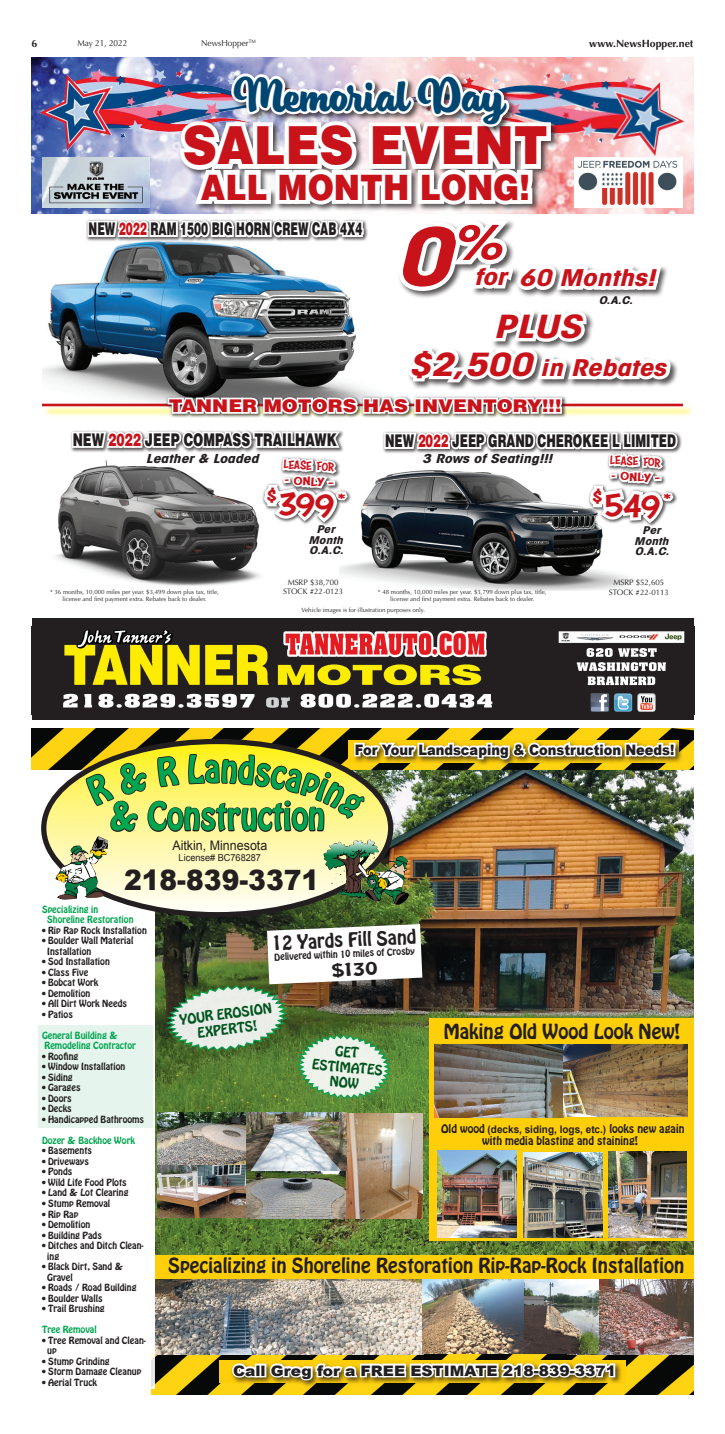
<style>
.page{position:relative;width:725px;height:1434px;background:#fff}
.page>*{position:absolute;margin:0;border:0;box-sizing:border-box;transform-origin:0 0}
.t1{font:italic 700 condensed 78.75px "ITC Avant Garde Std";color:#c8131b;scale:1.28 1}
.t2{font:900 52.5px "Helvetica LT Std";color:#c8131b;scale:.9 1}
.t3{font:45.5px "Eds Market Bold Script";color:#004670;scale:.9 1}
.t4{font:900 35px "Helvetica LT Std";color:#c8131b;scale:.9 1}
.t5{font:35px "Astounder Squared BB";color:#c8131b;scale:1.2 1}
.t6{font:34.12px "Hobo";color:#00a54f;scale:.89 1}
.t7{font:italic 700 condensed 31.5px "ITC Avant Garde Std";color:#c8131b;scale:1.28 1}
.t8{font:900 28px "Arial";color:#231f20;scale:.95 1}
.t9{font:italic 700 condensed 22.75px "ITC Avant Garde Std";color:#c8131b;scale:1.28 1}
.t10{font:18.38px "Hobo";color:#231f20}
.t11{font:900 17.5px "Helvetica LT Std";color:#231f20;scale:.65 1}
.t12{font:900 17.5px "Helvetica LT Std";color:#231f20;scale:.6 1}
.t13{font:900 17.5px "Helvetica LT Std";color:#231f20;scale:.7 1}
.t14{font:900 17.5px "Helvetica LT Std";color:#c8131b;scale:1.1 1}
.t15{font:17.5px "Hobo Std";color:#231f20}
.t16{font:15.75px "Hobo Std";color:#231f20;scale:1.37 1}
.t17{font:900 14.44px "Arial";color:#231f20;scale:.9 1}
.t18{font:900 14.44px "Arial";color:#231f20;scale:1.07 1}
.t19{font:13.12px "Astounder Squared BB";color:#c8131b;scale:1.1 1}
.t20{font:13.12px "Arial";color:#231f20;scale:.95 1}
.t21{font:12.6px/15.1px "Hobo Std";color:#00551f;text-align:center}
.t22{font:italic 700 condensed 12.25px "ITC Avant Garde Std";color:#231f20;scale:1.28 1}
.t23{font:700 10.5px "Arial";color:#231f20;scale:.95 1}
.t24{font:italic 700 condensed 10.5px/10.5px "ITC Avant Garde Std";color:#231f20;text-align:center;scale:1.28 1}
.t25{font:10.5px "Hobo Std";color:#231f20}
.t26{font:700 10.5px "Optima LT Std";color:#231f20}
.t27{font:9.62px "Arial";color:#231f20;scale:.95 1}
.t28{font:8.75px/10.5px "Hobo Std";color:#231f20}
.t29{font:8.75px/10.5px "Hobo Std";color:#00a54f}
.t30{font:8.75px "Optima LT Std";color:#231f20;scale:.95 1}
.t31{font:7.88px/9.5px "Optima LT Std";color:#231f20;text-align:center}
.t32{font:6.12px/7.4px "Optima LT Std";color:#231f20;text-align:center}
.s1{color:#c8131b}
.s2{font-size:31.5px}
.s3{font-family:"Hobo Std";font-weight:400}
</style>
<div class="page">
<img style="left:155px;top:769px;width:538px;height:485px">
<div style="left:429px;top:1018px;width:264px;height:222px;background:#fece08"></div>
<img style="left:32px;top:728px;width:661px;height:41px">
<img style="left:152px;top:1353px;width:541px;height:41px">
<div style="left:38px;top:898px;width:117px;height:490px;background:#fff"></div>
<div style="left:219px;top:1360px;width:406px;height:22px;background:#fece08"></div>
<div style="left:230px;top:1360px;width:392px;height:27px;background:#231f20;opacity:.75"></div>
<svg style="left:230px;top:1360px;width:30px;height:20px"></svg>
<div style="left:255px;top:1363px;width:6px;height:14px;border:3px solid #fff"></div>
<div style="left:260px;top:1363px;width:6px;height:14px;border:3px solid #fff"></div>
<svg style="left:267px;top:1353px;width:350px;height:31px;background:#cebb6d"></svg>
<img style="left:157px;top:1112px;width:90px;height:105px">
<img style="left:247px;top:1170px;width:99px;height:48px">
<img style="left:346px;top:1112px;width:76px;height:106px">
<img style="left:155px;top:1278px;width:412px;height:75px">
<img style="left:567px;top:1278px;width:126px;height:75px">
<div style="left:155px;top:1254px;width:538px;height:24px;background:#fece08"></div>
<img style="left:246px;top:1112px;width:100px;height:58px">
<svg style="left:44px;top:741px;width:26px;height:159px"></svg>
<img style="left:55px;top:836px;width:15px;height:63px">
<img style="left:434px;top:1044px;width:253px;height:73px">
<img style="left:523px;top:1152px;width:80px;height:84px">
<img style="left:608px;top:1151px;width:78px;height:85px">
<img style="left:437px;top:1150px;width:79px;height:87px">
<img style="left:56px;top:485px;width:14px;height:78px">
<img style="left:42px;top:283px;width:28px;height:124px">
<img style="left:32px;top:58px;width:661px;height:155px">
<img style="left:40px;top:72px;width:30px;height:78px">
<div style="left:44px;top:405px;width:649px;height:12px;background:#fff101;opacity:.75"></div>
<hr style="left:42px;top:403px;width:640px;height:3px;background:#c8131b">
<div style="left:32px;top:626px;width:662px;height:88px;background:#231f20"></div>
<img style="left:70px;top:57px;width:609px;height:1043px">
<img style="left:574px;top:157px;width:108px;height:50px">
<img style="left:42px;top:157px;width:107px;height:50px">
<p class="t26" style="left:32px;top:37px;width:7px">6</p>
<p class="t30" style="left:77px;top:38px;width:54px">May 21, 2022</p>
<p class="t30" style="left:201px;top:38px;width:59px">NewsHopper<sup>TM</sup></p>
<p class="t26" style="left:589px;top:37px;width:106px">www.NewsHopper.net</p>
<h3 class="t3" style="left:235px;top:68px;width:300px">Memorial Day</h3>
<h2 class="t2" style="left:183px;top:111px;width:407px">SALES EVENT</h2>
<h3 class="t4" style="left:201px;top:164px;width:367px">ALL MONTH LONG!</h3>
<h3 class="t12" style="left:89px;top:217px;width:457px">NEW <span class="s1">2022</span> RAM 1500 BIG HORN CREW CAB 4X4</h3>
<h1 class="t1" style="left:394px;top:207px;width:86px">0<sup>%</sup></h1>
<h3 class="t9" style="left:474px;top:263px;width:143px">for 60 Months!</h3>
<h3 class="t7" style="left:493px;top:306px;width:70px">PLUS</h3>
<h3 class="t9" style="left:408px;top:353px;width:203px"><span class="s2">$2,500</span> in Rebates</h3>
<p class="t24" style="left:598px;top:295px;width:28px">O.A.C.</p>
<h3 class="t14" style="left:169px;top:394px;width:358px">TANNER MOTORS HAS INVENTORY!!!</h3>
<h3 class="t13" style="left:73px;top:428px;width:379px">NEW <span class="s1">2022</span> JEEP COMPASS TRAILHAWK</h3>
<h3 class="t11" style="left:385px;top:429px;width:449px">NEW <span class="s1">2022</span> JEEP GRAND CHEROKEE L LIMITED</h3>
<h3 class="t22" style="left:146px;top:451px;width:90px">Leather &amp; Loaded</h3>
<h3 class="t22" style="left:422px;top:451px;width:103px">3 Rows of Seating!!!</h3>
<h3 class="t19" style="left:610px;top:452px;width:48px;rotate:3deg">LEASE FOR</h3>
<h3 class="t19" style="left:611px;top:468px;width:46px;rotate:3deg">- ONLY -</h3>
<h3 class="t19" style="left:284px;top:457px;width:48px;rotate:3deg">LEASE FOR</h3>
<h3 class="t19" style="left:285px;top:473px;width:46px;rotate:3deg">- ONLY -</h3>
<h3 class="t5" style="left:268px;top:483px;width:67px;rotate:3deg"><sup>$</sup>399<sup>*</sup></h3>
<h3 class="t5" style="left:593px;top:484px;width:67px;rotate:3deg"><sup>$</sup>549<sup>*</sup></h3>
<p class="t24" style="left:308px;top:524px;width:29px">Per<br>Month<br>O.A.C.</p>
<p class="t24" style="left:634px;top:525px;width:29px">Per<br>Month<br>O.A.C.</p>
<p class="t31" style="left:283px;top:577px;width:62px">MSRP $38,700<br>STOCK #22-0123</p>
<p class="t31" style="left:608px;top:578px;width:62px">MSRP $52,605<br>STOCK #22-0113</p>
<p class="t32" style="left:50px;top:588px;width:170px">* 36 months, 10,000 miles per year. $3,499 down plus tax, title, license and first payment extra. Rebates back to dealer.</p>
<p class="t32" style="left:378px;top:588px;width:170px">* 48 months, 10,000 miles per year. $3,799 down plus tax, title, license and first payment extra. Rebates back to dealer.</p>
<p class="t32" style="left:301px;top:607px;width:125px">Vehicle images is for illustration purposes only.</p>
<h3 class="t6" style="left:110px;top:792px;width:243px">&amp; Construction</h3>
<h3 class="t20" style="left:172px;top:836px;width:101px">Aitkin, Minnesota</h3>
<p class="t27" style="left:179px;top:851px;width:88px">License# BC768287</p>
<h3 class="t8" style="left:124px;top:859px;width:207px">218-839-3371</h3>
<h3 class="t17" style="left:355px;top:739px;width:356px">For Your Landscaping &amp; Construction Needs!</h3>
<p class="t29" style="left:47px;top:904px;width:88px;text-indent:-5px">Specializing in<br>Shoreline Restoration</p>
<p class="t28" style="left:42px;top:925px;width:106px">• Rip Rap Rock Installation</p>
<p class="t28" style="left:47px;top:935px;width:88px;text-indent:-5px">• Boulder Wall Material<br>Installation</p>
<p class="t28" style="left:42px;top:956px;width:69px">• Sod Installation</p>
<p class="t28" style="left:42px;top:967px;width:48px">• Class Five</p>
<p class="t28" style="left:42px;top:977px;width:58px">• Bobcat Work</p>
<p class="t28" style="left:42px;top:988px;width:50px">• Demolition</p>
<p class="t28" style="left:42px;top:998px;width:86px">• All Dirt Work Needs</p>
<p class="t28" style="left:42px;top:1009px;width:32px">• Patios</p>
<p class="t29" style="left:42px;top:1030px;width:95px">General Building &amp;<br>Remodeling Contractor</p>
<p class="t28" style="left:42px;top:1051px;width:38px">• Roofing</p>
<p class="t28" style="left:42px;top:1061px;width:85px">• Window Installation</p>
<p class="t28" style="left:42px;top:1072px;width:32px">• Siding</p>
<p class="t28" style="left:42px;top:1082px;width:40px">• Garages</p>
<p class="t28" style="left:42px;top:1093px;width:31px">• Doors</p>
<p class="t28" style="left:42px;top:1103px;width:31px">• Decks</p>
<p class="t28" style="left:42px;top:1114px;width:104px">• Handicapped Bathrooms</p>
<p class="t29" style="left:42px;top:1135px;width:94px">Dozer &amp; Backhoe Work</p>
<p class="t28" style="left:42px;top:1145px;width:52px">• Basements</p>
<p class="t28" style="left:42px;top:1156px;width:48px">• Driveways</p>
<p class="t28" style="left:42px;top:1166px;width:32px">• Ponds</p>
<p class="t28" style="left:42px;top:1177px;width:86px">• Wild Life Food Plots</p>
<p class="t28" style="left:42px;top:1187px;width:88px">• Land &amp; Lot Clearing</p>
<p class="t28" style="left:42px;top:1198px;width:70px">• Stump Removal</p>
<p class="t28" style="left:42px;top:1208px;width:38px">• Rip Rap</p>
<p class="t28" style="left:42px;top:1219px;width:50px">• Demolition</p>
<p class="t28" style="left:42px;top:1229px;width:61px">• Building Pads</p>
<p class="t28" style="left:47px;top:1240px;width:98px;text-indent:-5px">• Ditches and Ditch Clean&shy;ing</p>
<p class="t28" style="left:47px;top:1261px;width:77px;text-indent:-5px">• Black Dirt, Sand &amp;<br>Gravel</p>
<p class="t28" style="left:42px;top:1282px;width:96px">• Roads / Road Building</p>
<p class="t28" style="left:42px;top:1292px;width:62px">• Boulder Walls</p>
<p class="t28" style="left:42px;top:1303px;width:64px">• Trail Brushing</p>
<p class="t29" style="left:42px;top:1324px;width:56px">Tree Removal</p>
<p class="t28" style="left:47px;top:1334px;width:100px;text-indent:-5px">• Tree Removal and Clean&shy;up</p>
<p class="t28" style="left:42px;top:1355px;width:69px">• Stump Grinding</p>
<p class="t28" style="left:42px;top:1366px;width:101px">• Storm Damage Cleanup</p>
<p class="t28" style="left:42px;top:1376px;width:57px">• Aerial Truck</p>
<h3 class="t15" style="left:271px;top:931px;width:146px;rotate:-3deg">12 Yards Fill Sand</h3>
<p class="t28" style="left:274px;top:952px;width:142px;rotate:-3deg">Delivered within 10 miles of Crosby</p>
<h3 class="t16" style="left:331px;top:959px;width:35px;rotate:-3deg">$130</h3>
<h3 class="t21" style="left:178px;top:1012px;width:94px;rotate:-7deg">YOUR EROSION<br>EXPERTS!</h3>
<h3 class="t21" style="left:314px;top:1041px;width:72px;rotate:5deg">GET<br>ESTIMATES<br>NOW</h3>
<h3 class="t10" style="left:443px;top:1018px;width:238px">Making Old Wood Look New!</h3>
<p class="t23" style="left:441px;top:1122px;width:258px"><span class="s3">Old wood</span> (decks, siding, logs, etc.) <span class="s3">looks new again</span></p>
<p class="t25" style="left:482px;top:1133px;width:157px">with media blasting and staining!</p>
<h3 class="t10" style="left:168px;top:1252px;width:517px">Specializing in Shoreline Restoration Rip-Rap-Rock Installation</h3>
<h3 class="t18" style="left:233px;top:1359px;width:359px">Call Greg for a FREE ESTIMATE 218-839-3371</h3>
</div>
